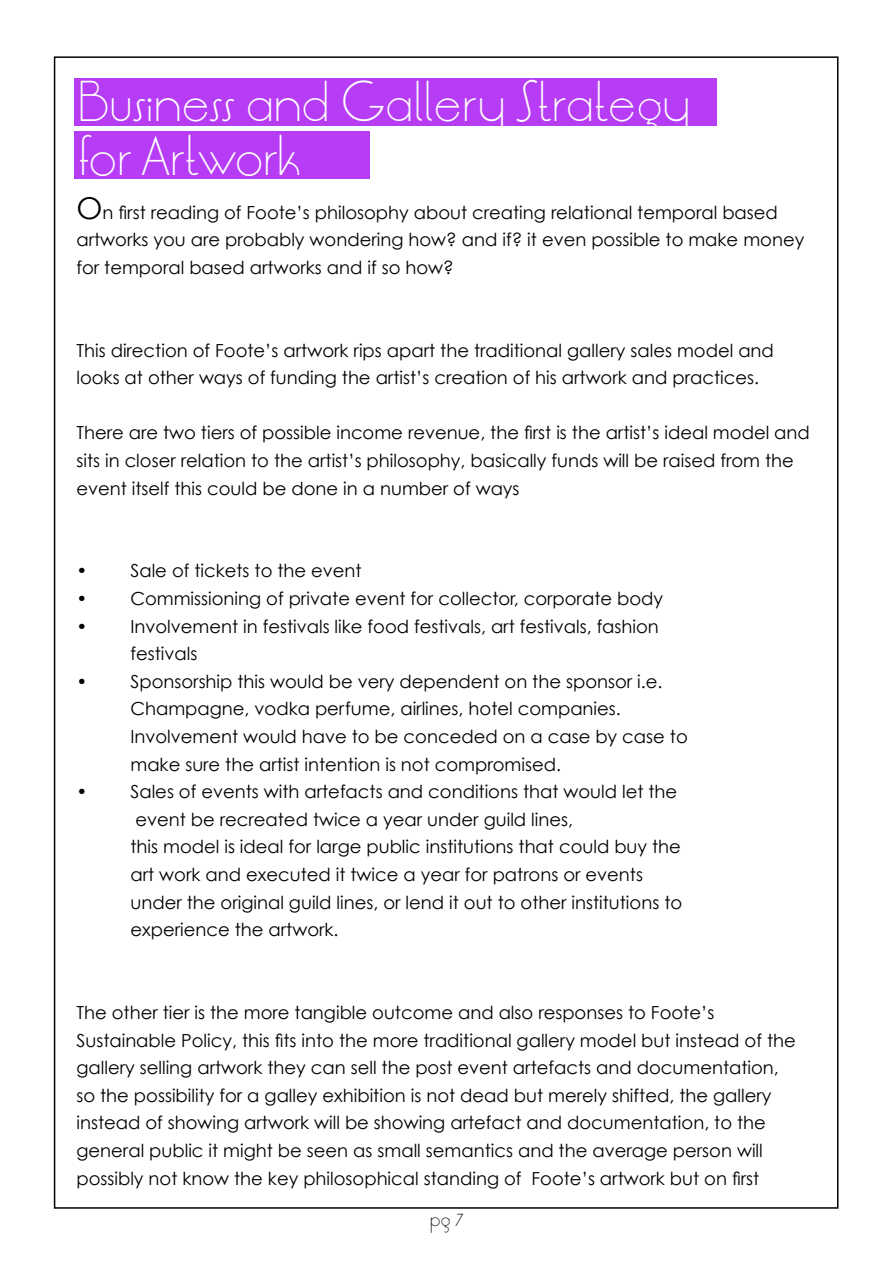
<style>
.page{position:relative;width:893px;height:1263px;background:#fff}
.page>*{position:absolute;margin:0;border:0;box-sizing:border-box;transform-origin:0 0}
.t1{font:300 45px/54.6px "LT Oksana";color:#fff}
.t2{font:18px/27.6px "Century Gothic";color:#000}
.t3{font:300 17.1px "LT Oksana";color:#000}
.s1{font-size:30px}
</style>
<div class="page">
<div style="left:74px;top:131px;width:296px;height:48px;background:#b73cf5"></div>
<div style="left:74px;top:78px;width:642px;height:48px;background:#b73cf5"></div>
<h1 class="t1" style="left:78px;top:76px;width:613px">Business and Gallery Strategy for Artwork</h1>
<p class="t2" style="left:76px;top:198px;width:729px"><span class="s1">O</span>n first reading of Foote’s philosophy about creating relational temporal based artworks you are probably wondering how? and if? it even possible to make money for temporal based artworks and if so how?</p>
<p class="t2" style="left:76px;top:336px;width:699px">This direction of Foote’s artwork rips apart the traditional gallery sales model and looks at other ways of funding the artist’s creation of his artwork and practices.</p>
<p class="t2" style="left:76px;top:419px;width:735px">There are two tiers of possible income revenue, the first is the artist’s ideal model and sits in closer relation to the artist’s philosophy, basically funds will be raised from the event itself this could be done in a number of ways</p>
<p class="t2" style="left:76px;top:557px;width:287px">• Sale of tickets to the event</p>
<p class="t2" style="left:76px;top:584px;width:588px">• Commissioning of private event for collector, corporate body</p>
<p class="t2" style="left:130px;top:612px;width:530px;text-indent:-54px">• Involvement in festivals like food festivals, art festivals, fashion festivals</p>
<p class="t2" style="left:130px;top:667px;width:559px;text-indent:-54px">• Sponsorship this would be very dependent on the sponsor i.e.<br>Champagne, vodka perfume, airlines, hotel companies.<br>Involvement would have to be conceded on a case by case to make sure the artist intention is not compromised.</p>
<p class="t2" style="left:130px;top:778px;width:553px;text-indent:-54px">• Sales of events with artefacts and conditions that would let the event be recreated twice a year under guild lines,<br>this model is ideal for large public institutions that could buy the art work and executed it twice a year for patrons or events under the original guild lines, or lend it out to other institutions to experience the artwork.</p>
<p class="t2" style="left:76px;top:998px;width:721px">The other tier is the more tangible outcome and also responses to Foote’s Sustainable Policy, this fits into the more traditional gallery model but instead of the gallery selling artwork they can sell the post event artefacts and documentation, so the possibility for a galley exhibition is not dead but merely shifted, the gallery instead of showing artwork will be showing artefact and documentation, to the general public it might be seen as small semantics and the average person will possibly not know the key philosophical standing of Foote’s artwork but on first</p>
<p class="t3" style="left:430px;top:1206px;width:36px">pg 7</p>
</div>
